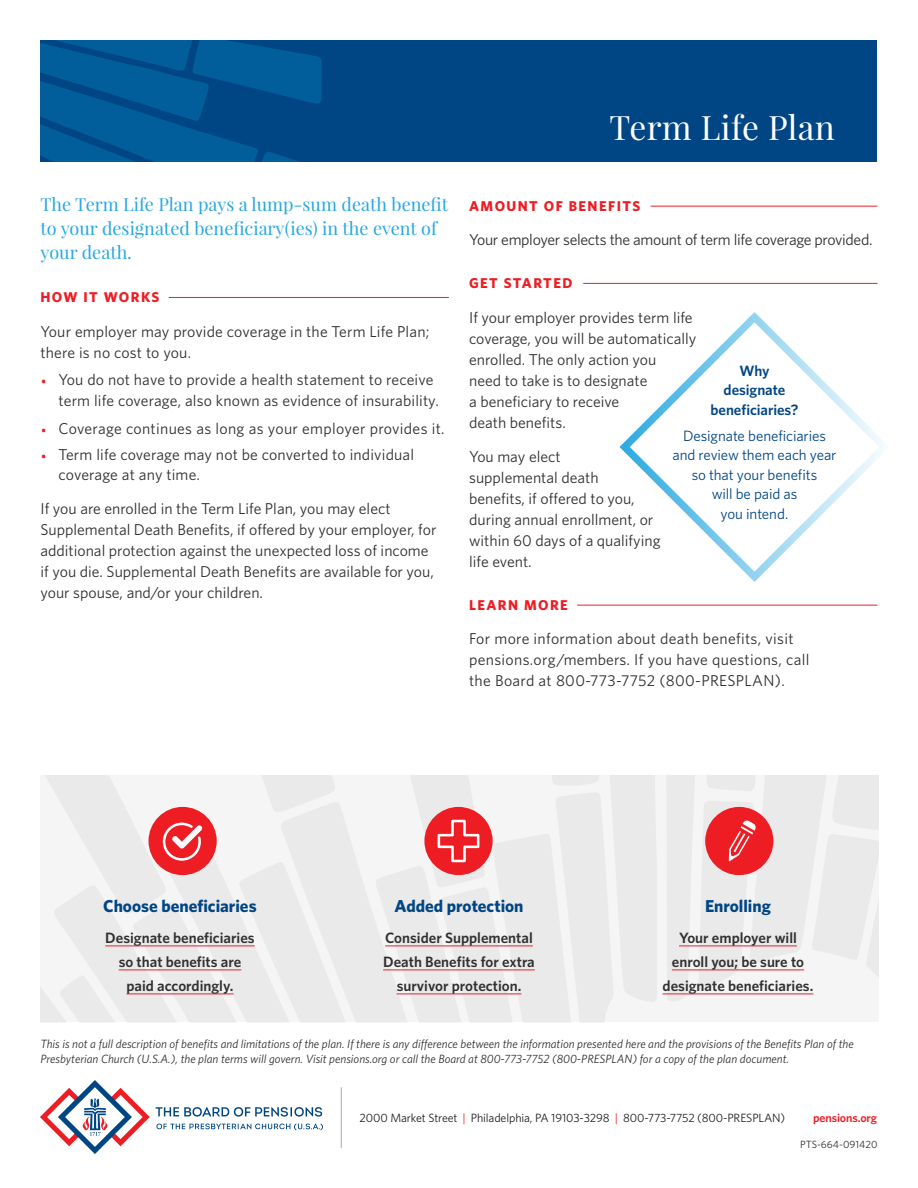
<style>
.page{position:relative;width:918px;height:1188px;background:#fff}
.page>*{position:absolute;margin:0;border:0;box-sizing:border-box;transform-origin:0 0}
.Masthead_Type{font:33.6px "Playfair Display";letter-spacing:.01em;color:#fff}
.Headline_Lite_Blue{font:18px/24px "Playfair Display";color:#27a8e0}
.t1{font:700 17.25px "Whitney";color:#004684}
.Body{font:15.75px/21px "Whitney";color:#312f30}
.Body-2{font:15.75px/21px "Whitney";letter-spacing:.02em;color:#312f30}
.Body-3{font:15.75px "Whitney";letter-spacing:-.02em;color:#312f30}
.t2{font:600 15px/24px "Whitney";color:#312f30;text-align:center}
.Body_Myriad_Pro{font:15px/19.5px "Whitney";letter-spacing:-.005em;color:#004684;text-align:center}
.Body_Myriad_Pro-2{font:600 15px/19.5px "Whitney";letter-spacing:-.005em;color:#004684;text-align:center}
.Subhead_Red{font:700 14.25px "Whitney";letter-spacing:.1em;color:#ee1d23}
.Body-4{font:italic 12px/15px "Whitney";color:#312f30}
.t3{font:12px "Whitney";letter-spacing:-.01em;color:#231f20}
.t4{font:600 12px "Whitney";letter-spacing:-.01em;color:#ee1d23}
.Body-5{font:10.5px "Whitney";color:#312f30}
.s1{font-weight:300;color:#ee1d23}
.s2{color:#ee1d23}
</style>
<div class="page">
<svg style="left:156px;top:1107px;width:166px;height:10px"></svg>
<svg style="left:156px;top:1124px;width:167px;height:6px"></svg>
<svg style="left:40px;top:1080px;width:110px;height:74px"></svg>
<hr style="left:341px;top:1087px;width:1px;height:61px;background:#a8a9ad">
<div style="left:40px;top:40px;width:838px;height:122px;background:#004684"></div>
<svg style="left:40px;top:40px;width:282px;height:122px"></svg>
<hr style="left:169px;top:297px;width:280px;height:1px;background:#ee1d23">
<hr style="left:651px;top:206px;width:226px;height:1px;background:#ee1d23">
<hr style="left:583px;top:283px;width:295px;height:1px;background:#ee1d23">
<hr style="left:577px;top:605px;width:301px;height:1px;background:#ee1d23">
<svg style="left:619px;top:312px;width:263px;height:270px"></svg>
<div style="left:40px;top:775px;width:839px;height:247px;background:#f5f5f6"></div>
<hr style="left:663px;top:994px;width:150px;height:1px;background:#ee1d23">
<svg style="left:40px;top:775px;width:617px;height:247px"></svg>
<svg style="left:666px;top:775px;width:213px;height:226px"></svg>
<p class="Masthead_Type" style="left:610px;top:107px;width:227px">Term Life Plan</p>
<p class="Headline_Lite_Blue" style="left:40px;top:193px;width:409px">The Term Life Plan pays a lump-sum death benefit to your designated beneficiary(ies) in the event of your death.</p>
<p class="Subhead_Red" style="left:40px;top:288px;width:120px">HOW IT WORKS</p>
<p class="Body" style="left:40px;top:320px;width:390px">Your employer may provide coverage in the Term Life Plan; there is no cost to you.</p>
<p class="Body" style="left:58px;top:369px;width:382px;text-indent:-18px"><span class="s1">•</span> You do not have to provide a health statement to receive term life coverage, also known as evidence of insurability.</p>
<p class="Body-2" style="left:40px;top:418px;width:406px"><span class="s1">•</span> Coverage continues as long as your employer provides it.</p>
<p class="Body" style="left:58px;top:445px;width:357px;line-height:19.5px;text-indent:-18px"><span class="s1">•</span> Term life coverage may not be converted to individual coverage at any time.</p>
<p class="Body" style="left:40px;top:498px;width:398px">If you are enrolled in the Term Life Plan, you may elect Supplemental Death Benefits, if offered by your employer, for additional protection against the unexpected loss of income if you die. Supplemental Death Benefits are available for you, your spouse, and/or your children.</p>
<p class="Subhead_Red" style="left:469px;top:196px;width:173px">AMOUNT OF BENEFITS</p>
<p class="Body-3" style="left:469px;top:229px;width:405px">Your employer selects the amount of term life coverage provided.</p>
<p class="Subhead_Red" style="left:469px;top:274px;width:105px">GET STARTED</p>
<p class="Body" style="left:469px;top:306px;width:229px">If your employer provides term life coverage, you will be automatically enrolled. The only action you<br>need to take is to designate<br>a beneficiary to receive<br>death benefits.</p>
<p class="Body" style="left:469px;top:446px;width:193px">You may elect<br>supplemental death<br>benefits, if offered to you, during annual enrollment, or within 60 days of a qualifying life event.</p>
<p class="Subhead_Red" style="left:469px;top:595px;width:100px">LEARN MORE</p>
<p class="Body-2" style="left:469px;top:628px;width:342px">For more information about death benefits, visit pensions.org/members. If you have questions, call the Board at 800-773-7752 (800-PRESPLAN).</p>
<p class="Body_Myriad_Pro-2" style="left:710px;top:360px;width:90px">Why designate beneficiaries?</p>
<p class="Body_Myriad_Pro" style="left:673px;top:426px;width:165px">Designate beneficiaries and review them each year so that your benefits<br>will be paid as<br>you intend.</p>
<p class="t1" style="left:103px;top:895px;width:155px">Choose beneficiaries</p>
<p class="t2" style="left:105px;top:925px;width:151px">Designate beneficiaries so that benefits are paid accordingly.</p>
<p class="t1" style="left:394px;top:895px;width:131px">Added protection</p>
<p class="t2" style="left:383px;top:925px;width:153px">Consider Supplemental<br>Death Benefits for extra survivor protection.</p>
<p class="t1" style="left:705px;top:895px;width:67px">Enrolling</p>
<p class="t2" style="left:663px;top:925px;width:152px">Your employer will enroll you; be sure to designate beneficiaries.</p>
<p class="Body-4" style="left:40px;top:1036px;width:815px">This is not a full description of benefits and limitations of the plan. If there is any difference between the information presented here and the provisions of the Benefits Plan of the<br>Presbyterian Church (U.S.A.), the plan terms will govern. Visit pensions.org or call the Board at 800-773-7752 (800-PRESPLAN) for a copy of the plan document.</p>
<p class="t3" style="left:360px;top:1110px;width:427px">2000 Market Street <span class="s2">|</span> Philadelphia, PA 19103-3298 <span class="s2">|</span> 800-773-7752 (800-PRESPLAN)</p>
<p class="t4" style="left:813px;top:1110px;width:65px">pensions.org</p>
<p class="Body-5" style="left:800px;top:1137px;width:79px">PTS-664-091420</p>
</div>
